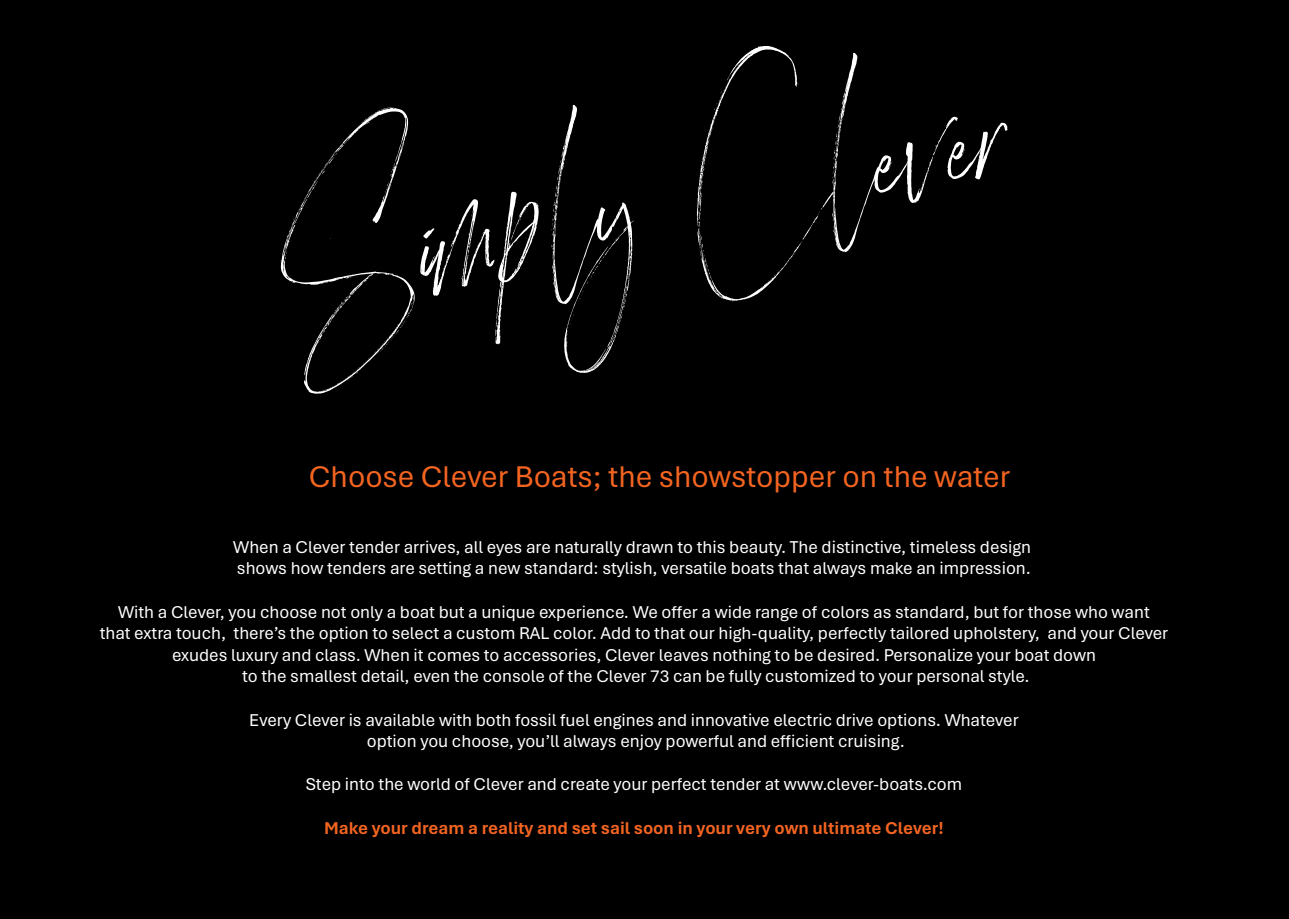
<style>
.page{position:relative;width:1289px;height:919px;background:#fff}
.page>*{position:absolute;margin:0;border:0;box-sizing:border-box;transform-origin:0 0}
.t1{font:31.5px "Aptos";color:#f36421}
.t2{font:18px/21.6px "Aptos";color:#fff;text-align:center}
.t3{font:700 18px "Aptos";color:#f36421}
</style>
<div class="page">
<div style="left:0;top:0;width:1288px;height:918px;background:#000"></div>
<svg style="left:280px;top:107px;width:259px;height:287px"></svg>
<svg style="left:551px;top:105px;width:83px;height:268px"></svg>
<svg style="left:696px;top:46px;width:311px;height:255px"></svg>
<h1 class="t1" style="left:309px;top:455px;width:703px">Choose Clever Boats; the showstopper on the water</h1>
<p class="t2" style="left:233px;top:535px;width:799px;text-align:left">When a Clever tender arrives, all eyes are naturally drawn to this beauty. The distinctive, timeless design shows how tenders are setting a new standard: stylish, versatile boats that always make an impression.</p>
<p class="t2" style="left:100px;top:600px;width:1070px">With a Clever, you choose not only a boat but a unique experience. We offer a wide range of colors as standard, but for those who want<br>that extra touch, there’s the option to select a custom RAL color. Add to that our high-quality, perfectly tailored upholstery, and your Clever exudes luxury and class. When it comes to accessories, Clever leaves nothing to be desired. Personalize your boat down<br>to the smallest detail, even the console of the Clever 73 can be fully customized to your personal style.</p>
<p class="t2" style="left:249px;top:708px;width:771px">Every Clever is available with both fossil fuel engines and innovative electric drive options. Whatever option you choose, you’ll always enjoy powerful and efficient cruising.</p>
<p class="t2" style="left:306px;top:773px;width:658px">Step into the world of Clever and create your perfect tender at www.clever-boats.com</p>
<p class="t3" style="left:324px;top:815px;width:621px">Make your dream a reality and set sail soon in your very own ultimate Clever!</p>
</div>
